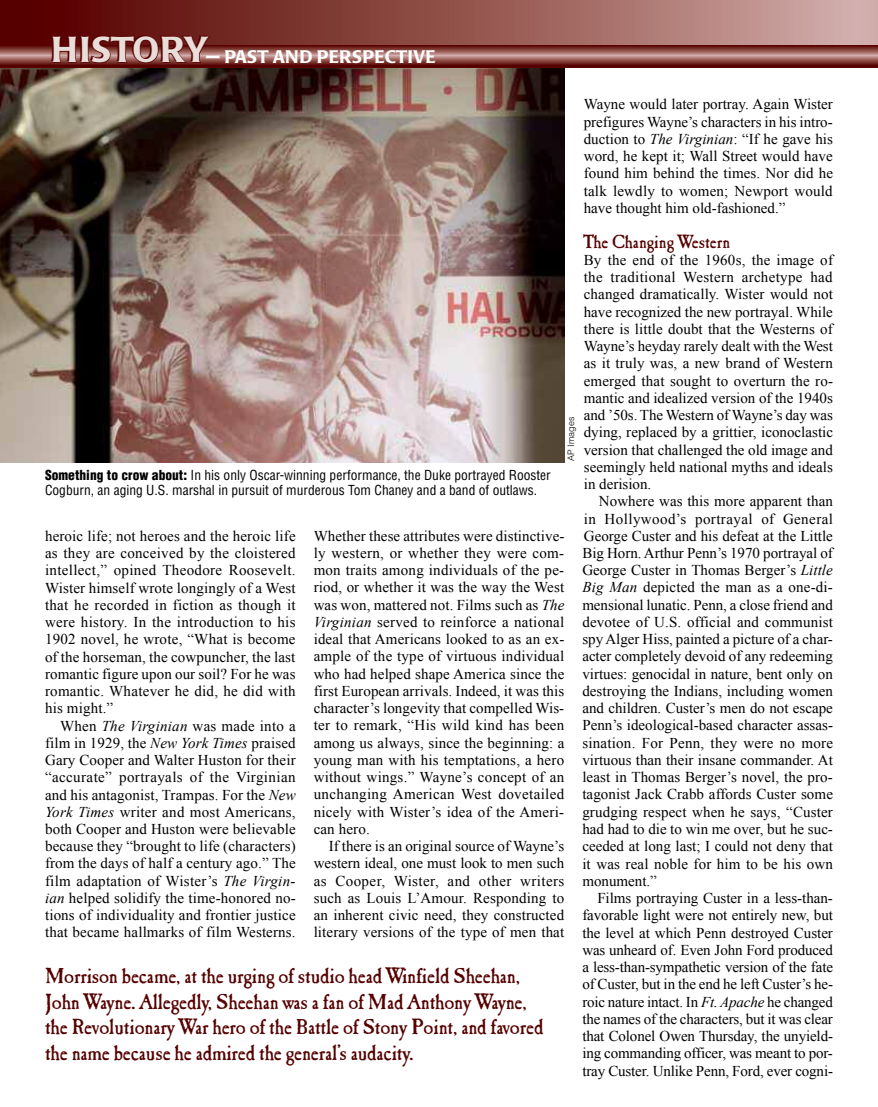
<style>
.page{position:relative;width:878px;height:1107px;background:#fff}
.page>*{position:absolute;margin:0;border:0;box-sizing:border-box;transform-origin:0 0}
.t1{font:21px/25.5px "Caslon Antique";letter-spacing:-.01em;color:#560000}
.t2{font:500 18px "Poppl Laudatio";color:#fff;scale:1.2 1}
.t3{font:18px "Caslon Antique";color:#560000}
.t4{font:15px/17.2px "Times New Roman";letter-spacing:.01em;color:#000;text-align:justify}
.t5{font:condensed 13.5px/15.8px "Helvetica";color:#000}
.t6{font:300 9px "Helvetica";color:#000}
.s1{font-size:35.7px;color:#560000}
.s2{font-style:italic}
.s3{font-weight:900}
</style>
<div class="page">
<img style="left:0;top:68px;width:564px;height:395px">
<div style="left:0;top:0;width:878px;height:57px;background:linear-gradient(to right,#4f0000,#d2ada7)"></div>
<svg style="left:0;top:45px;width:878px;height:23px;background:#874540"></svg>
<svg style="left:52px;top:24px;width:159px;height:39px;background:#752b28"></svg>
<p class="t2" style="left:50px;top:49px;width:323px"><span class="s1">HISTORY</span>— PAST AND PERSPECTIVE</p>
<p class="t4" style="left:583px;top:96px;width:251px">Wayne would later portray. Again Wister prefigures Wayne’s characters in his intro&shy;duction to <span class="s2">The Virginian</span>: “If he gave his word, he kept it; Wall Street would have found him behind the times. Nor did he talk lewdly to women; Newport would have thought him old-fashioned.”</p>
<p class="t3" style="left:583px;top:234px;width:148px">The Changing Western</p>
<p class="t4" style="left:583px;top:251px;width:251px">By the end of the 1960s, the image of the traditional Western archetype had changed dramatically. Wister would not have recognized the new portrayal. While there is little doubt that the Westerns of Wayne’s heyday rarely dealt with the West as it truly was, a new brand of Western emerged that sought to overturn the ro&shy;mantic and idealized version of the 1940s and ’50s. The Western of Wayne’s day was dying, replaced by a grittier, iconoclastic version that challenged the old image and seemingly held national myths and ideals in derision.</p>
<p class="t4" style="left:582px;top:493px;width:252px;text-indent:16px">Nowhere was this more apparent than in Hollywood’s portrayal of General George Custer and his defeat at the Little Big Horn. Arthur Penn’s 1970 portrayal of George Custer in Thomas Berger’s <span class="s2">Little Big Man</span> depicted the man as a one-di&shy;mensional lunatic. Penn, a close friend and devotee of U.S. official and communist spy Alger Hiss, painted a picture of a char&shy;acter completely devoid of any redeeming virtues: genocidal in nature, bent only on destroying the Indians, including women and children. Custer’s men do not escape Penn’s ideological-based character assas&shy;sination. For Penn, they were no more virtuous than their insane commander. At least in Thomas Berger’s novel, the pro&shy;tagonist Jack Crabb affords Custer some grudging respect when he says, “Custer had had to die to win me over, but he suc&shy;ceeded at long last; I could not deny that it was real noble for him to be his own monument.”</p>
<p class="t4" style="left:582px;top:889px;width:252px;text-indent:15px">Films portraying Custer in a less-than&shy;favorable light were not entirely new, but the level at which Penn destroyed Custer was unheard of. Even John Ford produced a less-than-sympathetic version of the fate of Custer, but in the end he left Custer’s he&shy;roic nature intact. In <span class="s2">Ft. Apache</span> he changed the names of the characters, but it was clear that Colonel Owen Thursday, the unyield&shy;ing commanding officer, was meant to por&shy;tray Custer. Unlike Penn, Ford, ever cogni-</p>
<p class="t6" style="left:565px;top:461px;width:46px;rotate:-90deg">AP Images</p>
<p class="t5" style="left:45px;top:467px;width:507px"><span class="s3">Something to crow about:</span> In his only Oscar-winning performance, the Duke portrayed Rooster<br>Cogburn, an aging U.S. marshal in pursuit of murderous Tom Chaney and a band of outlaws.</p>
<p class="t4" style="left:314px;top:527px;width:252px">Whether these attributes were distinctive&shy;ly western, or whether they were com&shy;mon traits among individuals of the pe&shy;riod, or whether it was the way the West was won, mattered not. Films such as <span class="s2">The Virginian</span> served to reinforce a national ideal that Americans looked to as an ex&shy;ample of the type of virtuous individual who had helped shape America since the first European arrivals. Indeed, it was this character’s longevity that compelled Wis&shy;ter to remark, “His wild kind has been among us always, since the beginning: a young man with his temptations, a hero without wings.” Wayne’s concept of an unchanging American West dovetailed nicely with Wister’s idea of the Ameri&shy;can hero.</p>
<p class="t4" style="left:314px;top:838px;width:252px;text-indent:15px">If there is an original source of Wayne’s western ideal, one must look to men such as Cooper, Wister, and other writers such as Louis L’Amour. Responding to an inherent civic need, they constructed literary versions of the type of men that</p>
<p class="t4" style="left:45px;top:527px;width:252px">heroic life; not heroes and the heroic life as they are conceived by the cloistered intellect,” opined Theodore Roosevelt.<br>Wister himself wrote longingly of a West that he recorded in fiction as though it were history. In the introduction to his 1902 novel, he wrote, “What is become of the horseman, the cowpuncher, the last romantic figure upon our soil? For he was romantic. Whatever he did, he did with his might.”</p>
<p class="t4" style="left:45px;top:717px;width:252px;text-indent:15px">When <span class="s2">The Virginian</span> was made into a film in 1929, the <span class="s2">New York Times</span> praised Gary Cooper and Walter Huston for their “accurate” portrayals of the Virginian and his antagonist, Trampas. For the <span class="s2">New York Times</span> writer and most Americans, both Cooper and Huston were believable because they “brought to life (characters) from the days of half a century ago.” The film adaptation of Wister’s <span class="s2">The Virgin&shy;ian</span> helped solidify the time-honored no&shy;tions of individuality and frontier justice that became hallmarks of film Westerns.</p>
<p class="t1" style="left:45px;top:966px;width:500px">Morrison became, at the urging of studio head Winfield Sheehan, John Wayne. Allegedly, Sheehan was a fan of Mad Anthony Wayne, the Revolutionary War hero of the Battle of Stony Point, and favored the name because he admired the general’s audacity.</p>
</div>
